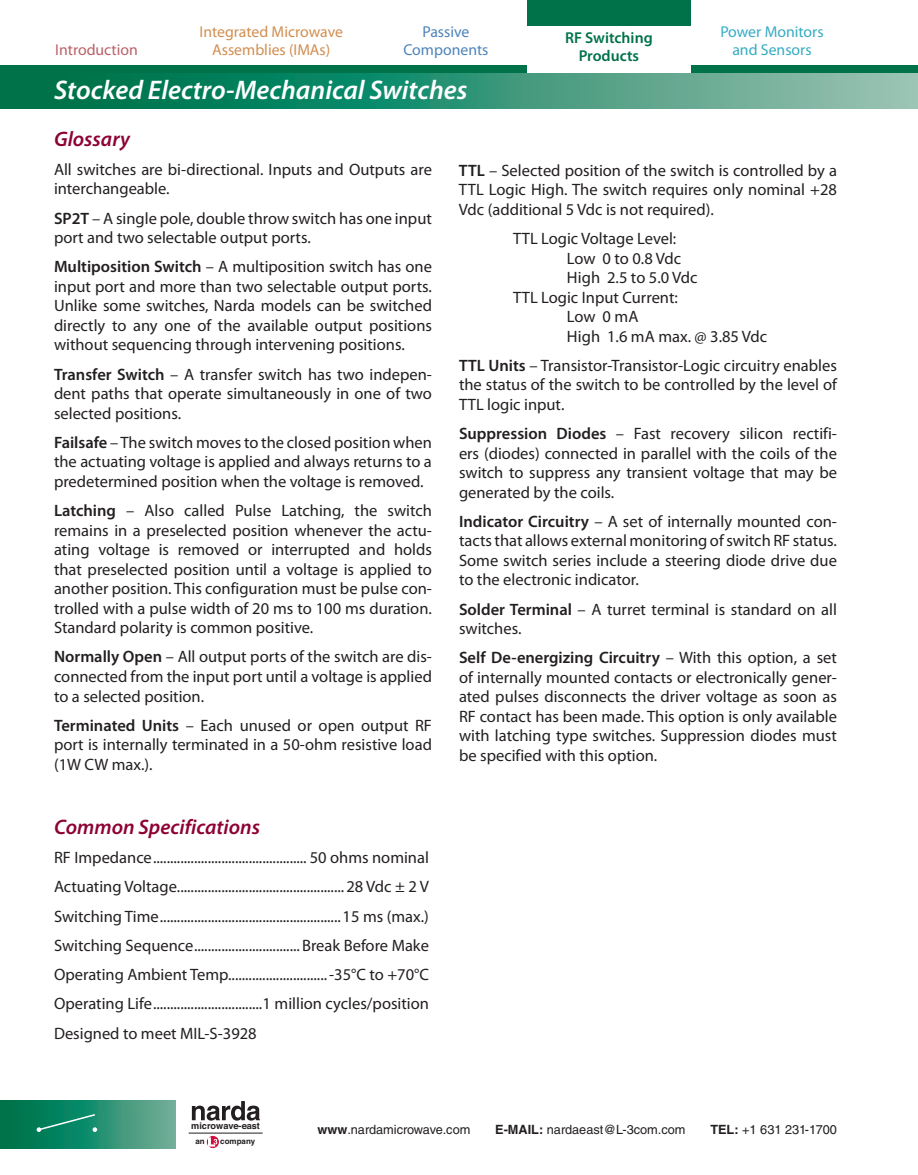
<style>
.page{position:relative;width:918px;height:1175px;background:#fff}
.page>*{position:absolute;margin:0;border:0;box-sizing:border-box;transform-origin:0 0}
.HB-HeaderBand{font:italic 600 27px "Myriad Pro";color:#fff}
.ST1-SubTitles1col{font:italic 600 21px "Myriad Pro";color:#8d0233}
.BT1-BodyText1col{font:16.5px/19.5px "Myriad Pro";color:#231f20;text-align:justify}
.BT1-L-BodyText1colLE{font:16.5px "Myriad Pro";color:#231f20}
.t1{font:15.75px/18px "Myriad Pro";color:#d28e50;text-align:center}
.t2{font:15.75px/18px "Myriad Pro";color:#34acc2;text-align:center}
.t3{font:600 15.75px/18px "Myriad Pro";color:#007249;text-align:center}
.t4{font:15.75px/18px "Myriad Pro";color:#4d84b9;text-align:center}
.t5{font:15.75px "Myriad Pro";color:#b96068}
.t6{font:12.75px "Helvetica LT Std";color:#231f20}
.t7{font:700 9.15px "Helvetica";color:#231f20}
.t8{font:700 7.95px "Helvetica";color:#231f20}
.s1{font-weight:600}
.s2{font-weight:700}
</style>
<div class="page">
<svg style="left:0;top:1100px;width:176px;height:48px;background:#2a8f6f"></svg>
<svg style="left:37px;top:1112px;width:60px;height:19px"></svg>
<svg style="left:0;top:73px;width:918px;height:35px;background:#369577"></svg>
<div style="left:0;top:66px;width:918px;height:7px;background:#007249"></div>
<hr style="left:189px;top:1132px;width:74px;height:1px;background:#231f20">
<svg style="left:192px;top:1101px;width:68px;height:19px"></svg>
<svg style="left:207px;top:1135px;width:12px;height:13px"></svg>
<svg style="left:208px;top:1137px;width:9px;height:9px"></svg>
<div style="left:527px;top:13px;width:163px;height:60px;background:#fff"></div>
<div style="left:527px;top:0;width:163px;height:26px;background:#007249"></div>
<p class="t1" style="left:199px;top:22px;width:145px">Integrated Microwave<br>Assemblies (IMAs)</p>
<p class="HB-HeaderBand" style="left:54px;top:73px;width:415px">Stocked Electro-Mechanical Switches</p>
<p class="ST1-SubTitles1col" style="left:54px;top:125px;width:78px">Glossary</p>
<p class="BT1-BodyText1col" style="left:54px;top:159px;width:380px">All switches are bi-directional. Inputs and Outputs are interchangeable.</p>
<p class="BT1-BodyText1col" style="left:54px;top:208px;width:379px"><span class="s1">SP2T</span> – A single pole, double throw switch has one input port and two selectable output ports.</p>
<p class="BT1-BodyText1col" style="left:54px;top:257px;width:380px"><span class="s1">Multiposition Switch</span> – A multiposition switch has one input port and more than two selectable output ports.<br>Unlike some switches, Narda models can be switched directly to any one of the available output positions without sequencing through intervening positions.</p>
<p class="BT1-BodyText1col" style="left:54px;top:364px;width:379px"><span class="s1">Transfer Switch</span> – A transfer switch has two indepen&shy;dent paths that operate simultaneously in one of two selected positions.</p>
<p class="BT1-BodyText1col" style="left:54px;top:432px;width:380px"><span class="s1">Failsafe</span> – The switch moves to the closed position when the actuating voltage is applied and always returns to a predetermined position when the voltage is removed.</p>
<p class="BT1-BodyText1col" style="left:54px;top:500px;width:380px"><span class="s1">Latching</span> – Also called Pulse Latching, the switch remains in a preselected position whenever the actu&shy;ating voltage is removed or interrupted and holds that preselected position until a voltage is applied to another position. This configuration must be pulse con&shy;trolled with a pulse width of 20 ms to 100 ms duration.<br>Standard polarity is common positive.</p>
<p class="BT1-BodyText1col" style="left:54px;top:647px;width:379px"><span class="s1">Normally Open</span> – All output ports of the switch are dis&shy;connected from the input port until a voltage is applied to a selected position.</p>
<p class="BT1-BodyText1col" style="left:54px;top:715px;width:380px"><span class="s1">Terminated Units</span> – Each unused or open output RF port is internally terminated in a 50-ohm resistive load (1W CW max.).</p>
<p class="t2" style="left:720px;top:22px;width:105px">Power Monitors and Sensors</p>
<p class="t4" style="left:403px;top:22px;width:87px">Passive<br>Components</p>
<p class="t3" style="left:565px;top:28px;width:89px">RF Switching<br>Products</p>
<p class="t5" style="left:55px;top:40px;width:84px">Introduction</p>
<p class="BT1-BodyText1col" style="left:459px;top:160px;width:380px"><span class="s1">TTL</span> – Selected position of the switch is controlled by a TTL Logic High. The switch requires only nominal +28<br>Vdc (additional 5 Vdc is not required).</p>
<p class="BT1-BodyText1col" style="left:513px;top:228px;width:165px">TTL Logic Voltage Level:</p>
<p class="BT1-BodyText1col" style="left:567px;top:248px;width:116px">Low 0 to 0.8 Vdc</p>
<p class="BT1-BodyText1col" style="left:567px;top:267px;width:132px">High 2.5 to 5.0 Vdc</p>
<p class="BT1-BodyText1col" style="left:513px;top:287px;width:166px">TTL Logic Input Current:</p>
<p class="BT1-BodyText1col" style="left:567px;top:306px;width:73px">Low 0 mA</p>
<p class="BT1-BodyText1col" style="left:567px;top:326px;width:202px">High 1.6 mA max. @ 3.85 Vdc</p>
<p class="BT1-BodyText1col" style="left:459px;top:355px;width:380px"><span class="s1">TTL Units</span> – Transistor-Transistor-Logic circuitry enables the status of the switch to be controlled by the level of TTL logic input.</p>
<p class="BT1-BodyText1col" style="left:459px;top:423px;width:380px"><span class="s1">Suppression Diodes</span> – Fast recovery silicon rectifi&shy;ers (diodes) connected in parallel with the coils of the switch to suppress any transient voltage that may be generated by the coils.</p>
<p class="BT1-BodyText1col" style="left:459px;top:511px;width:380px"><span class="s1">Indicator Circuitry</span> – A set of internally mounted con&shy;tacts that allows external monitoring of switch RF status.<br>Some switch series include a steering diode drive due to the electronic indicator.</p>
<p class="BT1-BodyText1col" style="left:459px;top:599px;width:379px"><span class="s1">Solder Terminal</span> – A turret terminal is standard on all switches.</p>
<p class="BT1-BodyText1col" style="left:459px;top:648px;width:380px"><span class="s1">Self De-energizing Circuitry</span> – With this option, a set of internally mounted contacts or electronically gener&shy;ated pulses disconnects the driver voltage as soon as RF contact has been made. This option is only available with latching type switches. Suppression diodes must be specified with this option.</p>
<p class="ST1-SubTitles1col" style="left:54px;top:813px;width:208px">Common Specifications</p>
<p class="BT1-L-BodyText1colLE" style="left:54px;top:847px;width:377px">RF Impedance............................................. 50 ohms nominal</p>
<p class="BT1-L-BodyText1colLE" style="left:54px;top:876px;width:376px">Actuating Voltage.................................................28 Vdc ± 2 V</p>
<p class="BT1-L-BodyText1colLE" style="left:54px;top:906px;width:376px">Switching Time.....................................................15 ms (max.)</p>
<p class="BT1-L-BodyText1colLE" style="left:54px;top:935px;width:376px">Switching Sequence...............................Break Before Make</p>
<p class="BT1-L-BodyText1colLE" style="left:54px;top:964px;width:376px">Operating Ambient Temp.............................-35°C to +70°C</p>
<p class="BT1-L-BodyText1colLE" style="left:54px;top:993px;width:376px">Operating Life................................1 million cycles/position</p>
<p class="BT1-L-BodyText1colLE" style="left:54px;top:1022px;width:204px">Designed to meet MIL-S-3928</p>
<p class="t7" style="left:191px;top:1118px;width:70px">microwave-east</p>
<p class="t8" style="left:195px;top:1135px;width:11px">an</p>
<p class="t8" style="left:220px;top:1135px;width:37px">company</p>
<p class="t6" style="left:318px;top:1122px;width:154px"><span class="s2">www</span>.nardamicrowave.com</p>
<p class="t6" style="left:495px;top:1122px;width:192px"><span class="s2">E-MAIL:</span> nardaeast@L-3com.com</p>
<p class="t6" style="left:710px;top:1122px;width:128px"><span class="s2">TEL:</span> +1 631 231-1700</p>
</div>
